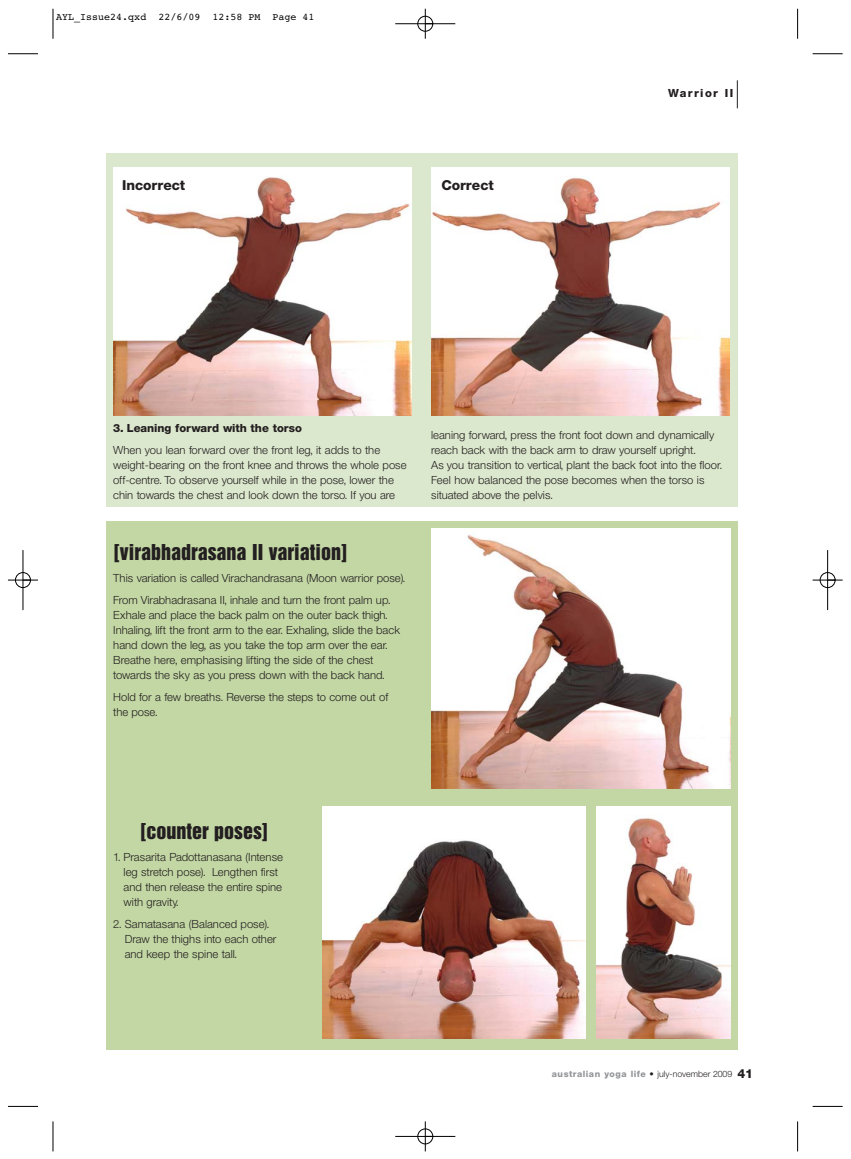
<style>
.page{position:relative;width:851px;height:1159px;background:#fff}
.page>*{position:absolute;margin:0;border:0;box-sizing:border-box;transform-origin:0 0}
.t1{font:20px "Helvetica Inserat";color:#231f20}
.t2{font:800 13.75px "Helvetica Neue";color:#231f20}
.t3{font:300 11.25px/15px "Helvetica Neue";color:#231f20}
.t4{font:800 11.25px "Helvetica Neue";color:#231f20}
.t5{font:800 11.25px "Helvetica Neue";letter-spacing:.125em;color:#231f20}
.t6{font:10px "Courier";color:#000}
.t7{font:800 8.75px "Helvetica Neue";letter-spacing:.065em;color:#939598}
.s1{font-weight:300;color:#231f20}
.s2{font-size:12.5px;color:#231f20}
</style>
<div class="page">
<div style="left:106px;top:521px;width:631px;height:528px;background:#c3d7a4"></div>
<div style="left:106px;top:153px;width:631px;height:354px;background:#dce8cd"></div>
<svg style="left:737px;top:80px;width:1px;height:28px"></svg>
<img style="left:113px;top:167px;width:298px;height:248px">
<img style="left:431px;top:167px;width:298px;height:248px">
<img style="left:431px;top:528px;width:299px;height:261px">
<img style="left:322px;top:806px;width:263px;height:232px">
<img style="left:596px;top:806px;width:134px;height:232px">
<hr style="left:53px;top:9px;width:1px;height:30px;background:#000">
<hr style="left:8px;top:54px;width:30px;height:1px;background:#000">
<hr style="left:797px;top:9px;width:1px;height:30px;background:#000">
<hr style="left:812px;top:54px;width:30px;height:1px;background:#000">
<hr style="left:53px;top:1121px;width:1px;height:30px;background:#000">
<hr style="left:8px;top:1106px;width:30px;height:1px;background:#000">
<hr style="left:797px;top:1121px;width:1px;height:30px;background:#000">
<hr style="left:812px;top:1106px;width:30px;height:1px;background:#000">
<div style="left:417px;top:16px;width:16px;height:16px;border:1px solid #fff;border-radius:50%"></div>
<hr style="left:395px;top:24px;width:60px;height:1px;background:#000">
<hr style="left:395px;top:1136px;width:60px;height:1px;background:#000">
<hr style="left:23px;top:550px;width:1px;height:60px;background:#000">
<hr style="left:827px;top:550px;width:1px;height:60px;background:#000">
<hr style="left:425px;top:9px;width:1px;height:30px;background:#000">
<hr style="left:425px;top:1121px;width:1px;height:30px;background:#000">
<hr style="left:8px;top:580px;width:30px;height:1px;background:#000">
<hr style="left:812px;top:580px;width:30px;height:1px;background:#000">
<div style="left:417px;top:16px;width:16px;height:15px;border:1px solid #000;border-radius:50%"></div>
<div style="left:417px;top:1128px;width:16px;height:16px;border:1px solid #000;border-radius:50%"></div>
<div style="left:15px;top:572px;width:16px;height:16px;border:1px solid #000;border-radius:50%"></div>
<div style="left:819px;top:572px;width:16px;height:16px;border:1px solid #000;border-radius:50%"></div>
<p class="t6" style="left:56px;top:14px;width:259px">AYL_Issue24.qxd 22/6/09 12:58 PM Page 41</p>
<p class="t2" style="left:122px;top:181px;width:65px">Incorrect</p>
<p class="t2" style="left:441px;top:181px;width:54px">Correct</p>
<p class="t5" style="left:668px;top:89px;width:66px">Warrior II</p>
<p class="t4" style="left:113px;top:424px;width:190px">3. Leaning forward with the torso</p>
<p class="t3" style="left:113px;top:444px;width:295px">When you lean forward over the front leg, it adds to the weight-bearing on the front knee and throws the whole pose off-centre. To observe yourself while in the pose, lower the chin towards the chest and look down the torso. If you are</p>
<h1 class="t1" style="left:113px;top:544px;width:236px">[virabhadrasana II variation]</h1>
<p class="t3" style="left:113px;top:568px;width:294px;line-height:22.1px">This variation is called Virachandrasana (Moon warrior pose).<br>From Virabhadrasana II, inhale and turn the front palm up.</p>
<p class="t3" style="left:113px;top:608px;width:288px">Exhale and place the back palm on the outer back thigh.<br>Inhaling, lift the front arm to the ear. Exhaling, slide the back hand down the leg, as you take the top arm over the ear.<br>Breathe here, emphasising lifting the side of the chest towards the sky as you press down with the back hand.</p>
<p class="t3" style="left:113px;top:690px;width:276px">Hold for a few breaths. Reverse the steps to come out of the pose.</p>
<p class="t3" style="left:431px;top:428px;width:293px">leaning forward, press the front foot down and dynamically reach back with the back arm to draw yourself upright.<br>As you transition to vertical, plant the back foot into the floor.<br>Feel how balanced the pose becomes when the torso is situated above the pelvis.</p>
<h1 class="t1" style="left:140px;top:823px;width:130px">[counter poses]</h1>
<p class="t3" style="left:124px;top:851px;width:161px;text-indent:-10px">1. Prasarita Padottanasana (Intense leg stretch pose). Lengthen first and then release the entire spine with gravity.</p>
<p class="t3" style="left:125px;top:918px;width:153px;text-indent:-11px">2. Samatasana (Balanced pose).<br>Draw the thighs into each other and keep the spine tall.</p>
<p class="t7" style="left:552px;top:1071px;width:203px">australian yoga life <span class="s1">• july-november 2009</span> <span class="s2">41</span></p>
</div>
